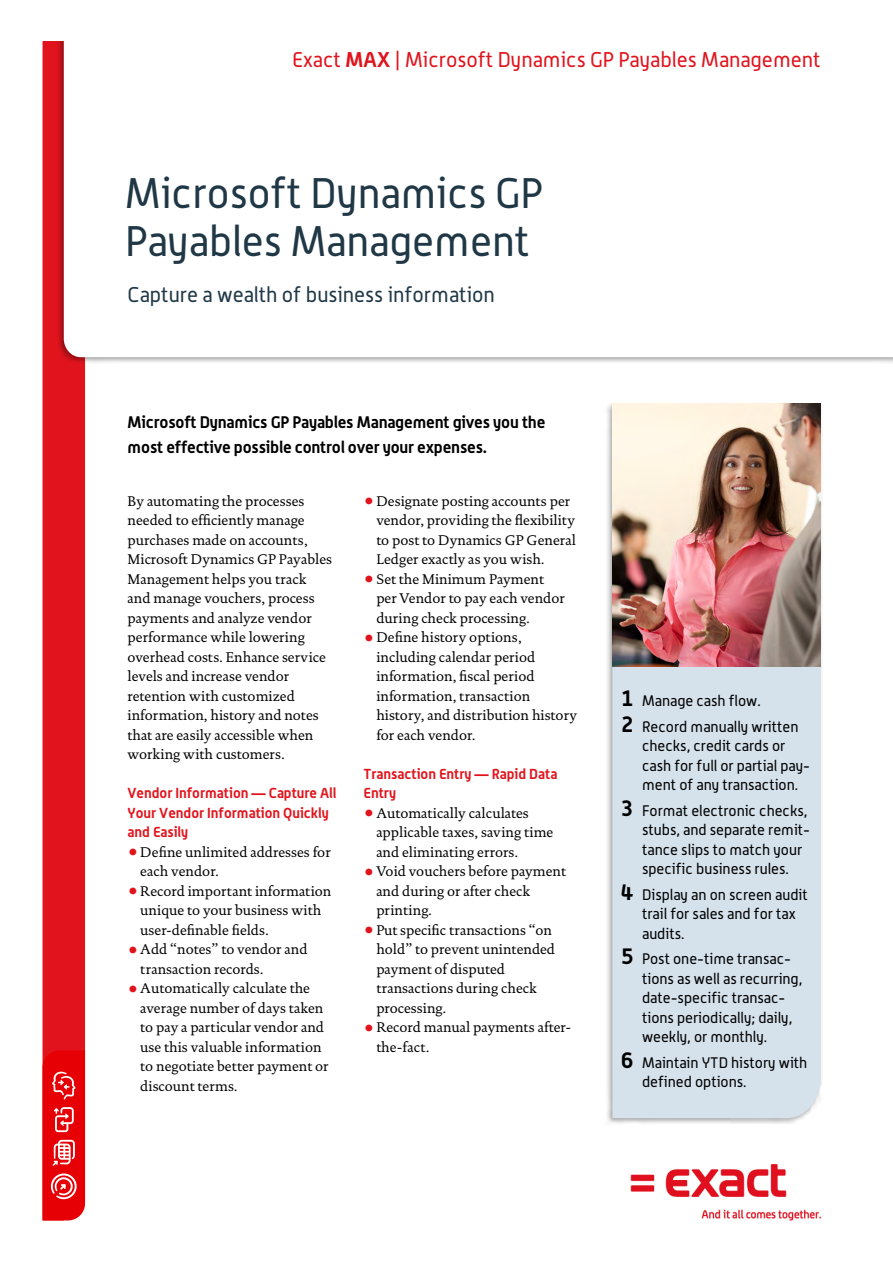
<style>
.page{position:relative;width:893px;height:1263px;background:#fff}
.page>*{position:absolute;margin:0;border:0;box-sizing:border-box;transform-origin:0 0}
.t1{font:42px/48px "Alwyn OT";color:#203846}
.t2{font:21px "Alwyn OT";color:#e1141d}
.t3{font:21px "Alwyn OT";color:#203846}
.t4{font:700 16.5px/25.5px "Alwyn OT";letter-spacing:-.01em;color:#000}
.t5{font:15px/19.5px "Alwyn OT";color:#000}
.t6{font:14.25px/19.5px "DTL Documenta TOT";color:#000}
.t7{font:700 14.25px/19.5px "Alwyn OT";color:#e1141d}
.s1{font-weight:700}
.s2{font-family:"Alwyn OT";font-weight:700;font-size:22.5px;color:#e1141d}
.s3{font-weight:700;font-size:22.5px}
</style>
<div class="page">
<div style="left:43px;top:41px;width:42px;height:1009px;background:#e1141d"></div>
<div style="left:57px;top:0;width:836px;height:364px;background:#000;opacity:.35"></div>
<svg style="left:64px;top:40px;width:829px;height:317px"></svg>
<svg style="left:43px;top:1050px;width:42px;height:170px;background:#e92125"></svg>
<div style="left:0;top:0;width:893px;height:40px;background:#fff"></div>
<img style="left:631px;top:1164px;width:191px;height:56px">
<div style="left:605px;top:403px;width:218px;height:722px;background:#000;opacity:.35"></div>
<div style="left:612px;top:666px;width:209px;height:452px;background:#d5e1eb"></div>
<img style="left:612px;top:404px;width:209px;height:262px">
<h2 class="t2" style="left:292px;top:47px;width:530px">Exact <span class="s1">MAX</span> | Microsoft Dynamics GP Payables Management</h2>
<h1 class="t1" style="left:125px;top:168px;width:419px">Microsoft Dynamics GP<br>Payables Management</h1>
<h2 class="t3" style="left:128px;top:282px;width:369px">Capture a wealth of business information</h2>
<p class="t4" style="left:128px;top:408px;width:419px">Microsoft Dynamics GP Payables Management gives you the most effective possible control over your expenses.</p>
<p class="t6" style="left:128px;top:491px;width:206px">By automating the processes needed to efficiently manage purchases made on accounts,<br>Microsoft Dynamics GP Payables<br>Management helps you track and manage vouchers, process payments and analyze vendor performance while lowering overhead costs. Enhance service levels and increase vendor retention with customized information, history and notes that are easily accessible when working with customers.</p>
<p class="t7" style="left:128px;top:783px;width:210px">Vendor Information — Capture All<br>Your Vendor Information Quickly and Easily</p>
<p class="t6" style="left:140px;top:842px;width:192px;text-indent:-13px"><span class="s2">•</span>Define unlimited addresses for each vendor.</p>
<p class="t6" style="left:140px;top:881px;width:193px;text-indent:-13px"><span class="s2">•</span>Record important information unique to your business with user-definable fields.</p>
<p class="t6" style="left:140px;top:939px;width:169px;text-indent:-13px"><span class="s2">•</span>Add “notes” to vendor and transaction records.</p>
<p class="t6" style="left:140px;top:978px;width:190px;text-indent:-13px"><span class="s2">•</span>Automatically calculate the average number of days taken to pay a particular vendor and use this valuable information to negotiate better payment or discount terms.</p>
<p class="t6" style="left:376px;top:491px;width:201px;text-indent:-13px"><span class="s2">•</span>Designate posting accounts per vendor, providing the flexibility to post to Dynamics GP General<br>Ledger exactly as you wish.</p>
<p class="t6" style="left:376px;top:569px;width:190px;text-indent:-13px"><span class="s2">•</span>Set the Minimum Payment per Vendor to pay each vendor during check processing.</p>
<p class="t6" style="left:376px;top:627px;width:202px;text-indent:-13px"><span class="s2">•</span>Define history options, including calendar period information, fiscal period information, transaction history, and distribution history for each vendor.</p>
<p class="t7" style="left:364px;top:763px;width:195px">Transaction Entry — Rapid Data<br>Entry</p>
<p class="t6" style="left:376px;top:803px;width:179px;text-indent:-13px"><span class="s2">•</span>Automatically calculates applicable taxes, saving time and eliminating errors.</p>
<p class="t6" style="left:376px;top:861px;width:191px;text-indent:-13px"><span class="s2">•</span>Void vouchers before payment and during or after check printing.</p>
<p class="t6" style="left:376px;top:920px;width:180px;text-indent:-13px"><span class="s2">•</span>Put specific transactions “on hold” to prevent unintended payment of disputed transactions during check processing.</p>
<p class="t6" style="left:376px;top:1017px;width:196px;text-indent:-13px"><span class="s2">•</span>Record manual payments after&shy;the-fact.</p>
<p class="t5" style="left:621px;top:688px;width:179px;line-height:25.5px"><span class="s3">1</span> Manage cash flow.<br><span class="s3">2</span> Record manually written</p>
<p class="t5" style="left:642px;top:736px;width:169px">checks, credit cards or cash for full or partial pay&shy;ment of any transaction.</p>
<p class="t5" style="left:642px;top:800px;width:170px;text-indent:-21px"><span class="s3">3</span> Format electronic checks, stubs, and separate remit&shy;tance slips to match your specific business rules.</p>
<p class="t5" style="left:642px;top:884px;width:167px;text-indent:-21px"><span class="s3">4</span> Display an on screen audit trail for sales and for tax audits.</p>
<p class="t5" style="left:642px;top:949px;width:162px;text-indent:-21px"><span class="s3">5</span> Post one-time transac&shy;tions as well as recurring, date-specific transac&shy;tions periodically; daily, weekly, or monthly.</p>
<p class="t5" style="left:642px;top:1052px;width:167px;text-indent:-21px"><span class="s3">6</span> Maintain YTD history with defined options.</p>
</div>
